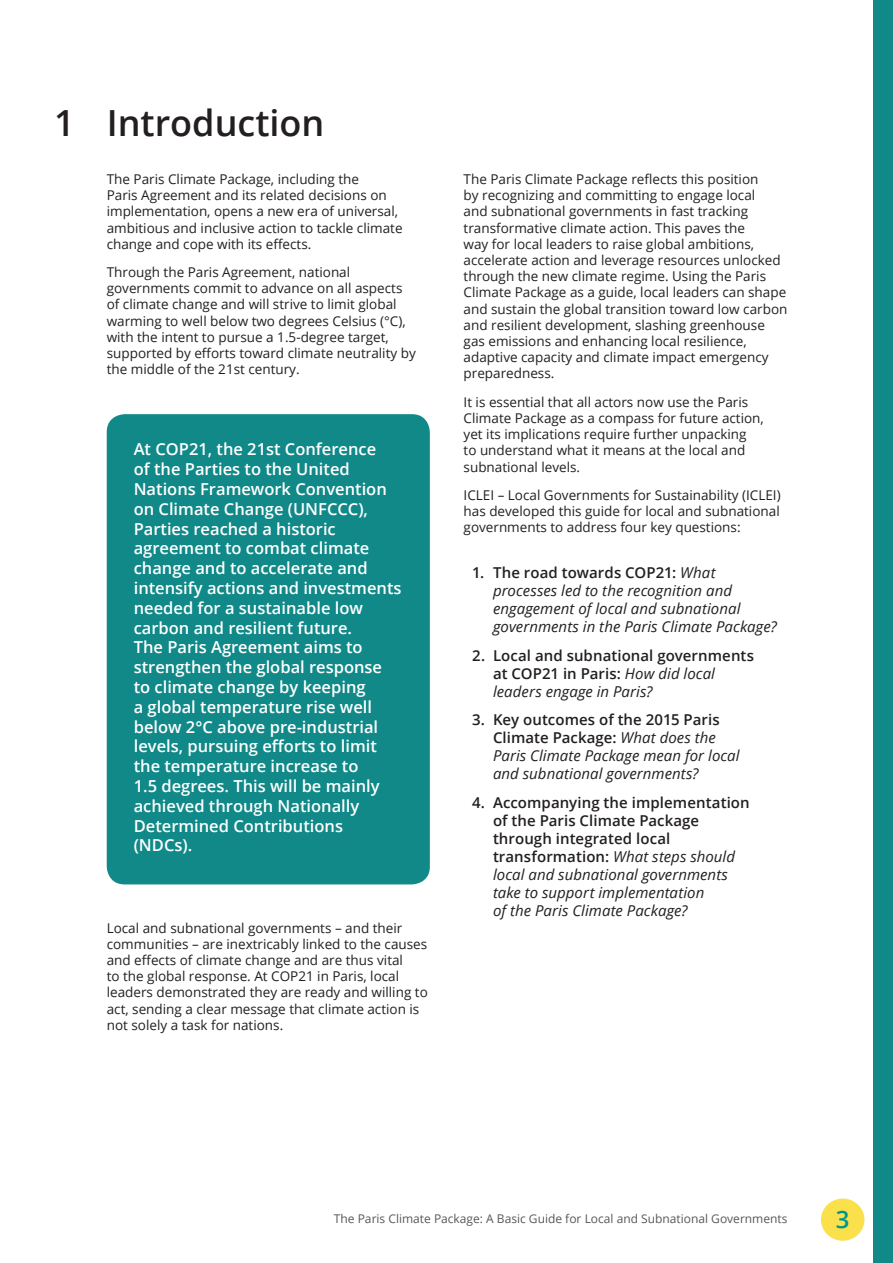
<style>
.page{position:relative;width:893px;height:1263px;background:#fff}
.page>*{position:absolute;margin:0;border:0;box-sizing:border-box;transform-origin:0 0}
.t1{font:600 36px "Open Sans";color:#231f20}
.t2{font:600 24px "Open Sans";color:#009590}
.t3{font:600 16.5px/19.8px "Open Sans";color:#fff}
.t4{font:italic 15px/18px "Open Sans";letter-spacing:.005em;color:#231f20}
.t5{font:600 15px/18px "Open Sans";letter-spacing:.005em;color:#231f20}
.t6{font:13.5px/16.2px "Open Sans";color:#231f20}
.t7{font:12px "Open Sans";color:#57585a}
.s1{font-weight:600;font-style:normal}
.s2{font-weight:400;font-style:italic}
</style>
<div class="page">
<div style="left:821px;top:1198px;width:43px;height:43px;background:#fae14c;border-radius:50%"></div>
<div style="left:873px;top:0;width:20px;height:1263px;background:#108988"></div>
<div style="left:107px;top:414px;width:323px;height:470px;background:#108988;border-radius:18px"></div>
<h1 class="t1" style="left:54px;top:98px;width:22px">1</h1>
<h1 class="t1" style="left:107px;top:98px;width:219px">Introduction</h1>
<p class="t6" style="left:107px;top:171px;width:297px">The Paris Climate Package, including the<br>Paris Agreement and its related decisions on implementation, opens a new era of universal, ambitious and inclusive action to tackle climate change and cope with its effects.</p>
<p class="t6" style="left:107px;top:264px;width:311px">Through the Paris Agreement, national governments commit to advance on all aspects of climate change and will strive to limit global warming to well below two degrees Celsius (°C), with the intent to pursue a 1.5-degree target, supported by efforts toward climate neutrality by the middle of the 21st century.</p>
<p class="t3" style="left:134px;top:439px;width:269px">At COP21, the 21st Conference<br>of the Parties to the United<br>Nations Framework Convention on Climate Change (UNFCCC),<br>Parties reached a historic agreement to combat climate change and to accelerate and intensify actions and investments needed for a sustainable low carbon and resilient future.<br>The Paris Agreement aims to strengthen the global response to climate change by keeping<br>a global temperature rise well below 2°C above pre-industrial levels, pursuing efforts to limit the temperature increase to<br>1.5 degrees. This will be mainly achieved through Nationally<br>Determined Contributions (NDCs).</p>
<p class="t6" style="left:107px;top:919px;width:323px">Local and subnational governments – and their communities – are inextricably linked to the causes and effects of climate change and are thus vital<br>to the global response. At COP21 in Paris, local leaders demonstrated they are ready and willing to act, sending a clear message that climate action is not solely a task for nations.</p>
<p class="t6" style="left:464px;top:171px;width:325px">The Paris Climate Package reflects this position<br>by recognizing and committing to engage local<br>and subnational governments in fast tracking transformative climate action. This paves the<br>way for local leaders to raise global ambitions, accelerate action and leverage resources unlocked through the new climate regime. Using the Paris Climate Package as a guide, local leaders can shape and sustain the global transition toward low carbon and resilient development, slashing greenhouse gas emissions and enhancing local resilience, adaptive capacity and climate impact emergency preparedness.</p>
<p class="t6" style="left:464px;top:393px;width:302px">It is essential that all actors now use the Paris Climate Package as a compass for future action, yet its implications require further unpacking<br>to understand what it means at the local and subnational levels.</p>
<p class="t6" style="left:464px;top:486px;width:319px;text-align:justify">ICLEI – Local Governments for Sustainability (ICLEI) has developed this guide for local and subnational governments to address four key questions:</p>
<p class="t4" style="left:493px;top:563px;width:285px;text-indent:-21px"><span class="s1">1. The road towards COP21:</span> What processes led to the recognition and engagement of local and subnational governments in the Paris Climate Package?</p>
<p class="t5" style="left:493px;top:646px;width:263px;text-indent:-21px">2. Local and subnational governments at COP21 in Paris: <span class="s2">How did local leaders engage in Paris?</span></p>
<p class="t4" style="left:493px;top:710px;width:248px;text-indent:-21px"><span class="s1">3. Key outcomes of the 2015 Paris<br>Climate Package:</span> What does the<br>Paris Climate Package mean for local and subnational governments?</p>
<p class="t4" style="left:493px;top:793px;width:258px;text-indent:-21px"><span class="s1">4. Accompanying the implementation of the Paris Climate Package through integrated local transformation:</span> What steps should local and subnational governments take to support implementation<br>of the Paris Climate Package?</p>
<p class="t7" style="left:334px;top:1210px;width:455px">The Paris Climate Package: A Basic Guide for Local and Subnational Governments</p>
<h2 class="t2" style="left:836px;top:1202px;width:15px">3</h2>
</div>
